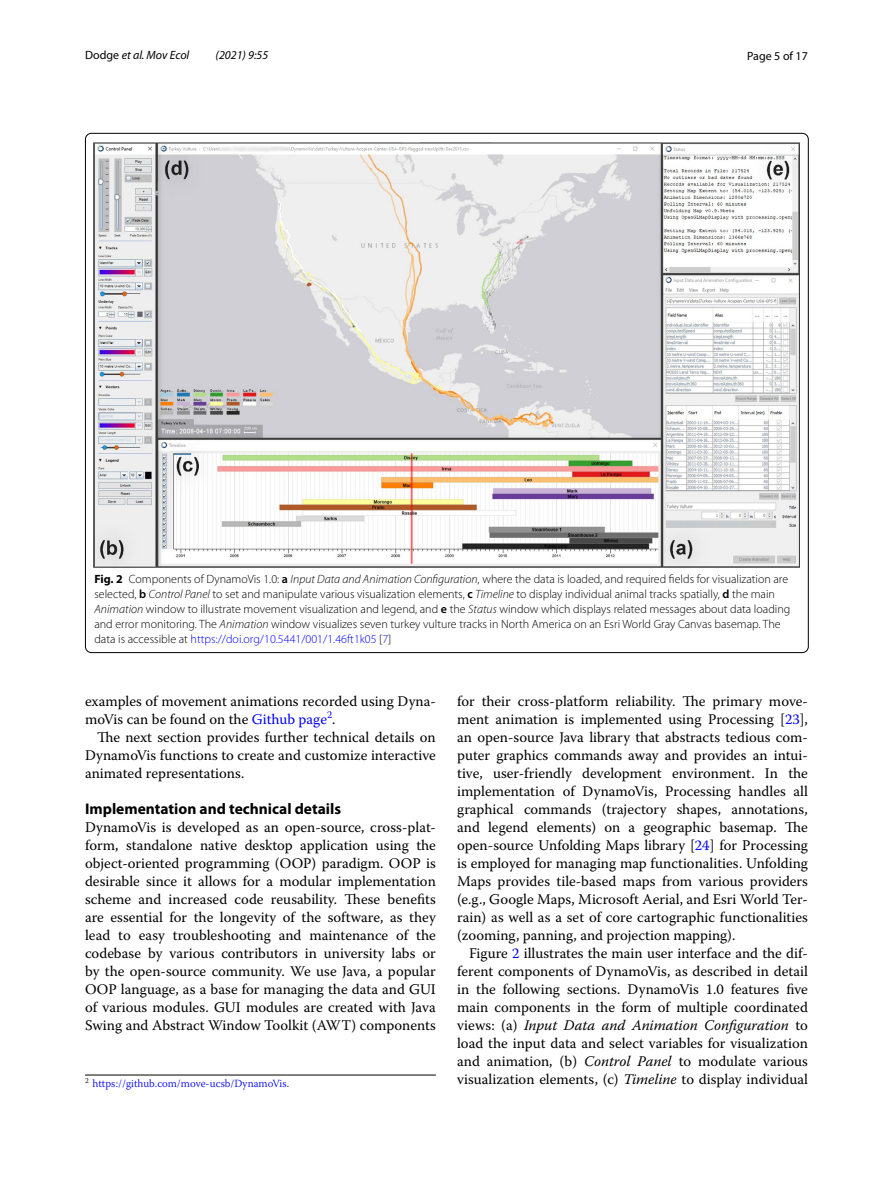
<style>
.page{position:relative;width:893px;height:1187px;background:#fff}
.page>*{position:absolute;margin:0;border:0;box-sizing:border-box;transform-origin:0 0}
.t1{font:700 15.45px "Myriad Pro";color:#000}
.t2{font:14.7px/18px "Warnock Pro";color:#000;text-align:justify}
.t3{font:300 12px/15px "Myriad Pro";color:#000}
.t4{font:italic 12px "Myriad Pro";color:#000}
.t5{font:12px "Myriad Pro";color:#000}
.t6{font:300 10.95px "Warnock Pro";color:#00f}
.s1{font-style:normal}
.s2{font-weight:700}
.s3{font-weight:600}
.s4{font-style:italic}
.s5{color:#00f}
.s6{color:#000}
</style>
<div class="page">
<img style="left:94px;top:142px;width:706px;height:425px">
<hr style="left:85px;top:1074px;width:351px;height:1px;background:#000">
<p class="t4" style="left:85px;top:48px;width:106px"><span class="s1">Dodge</span> et al. Mov Ecol</p>
<p class="t4" style="left:216px;top:48px;width:54px">(2021) 9:55</p>
<p class="t5" style="left:747px;top:48px;width:62px">Page 5 of 17</p>
<p class="t3" style="left:94px;top:571px;width:697px"><span class="s2">Fig. 2</span> Components of DynamoVis 1.0: <span class="s3">a</span> <span class="s4">Input Data and Animation Configuration</span>, where the data is loaded, and required fields for visualization are selected, <span class="s3">b</span> <span class="s4">Control Panel</span> to set and manipulate various visualization elements, <span class="s3">c</span> <span class="s4">Timeline</span> to display individual animal tracks spatially, <span class="s3">d</span> the main <span class="s4">Animation</span> window to illustrate movement visualization and legend, and <span class="s3">e</span> the <span class="s4">Status</span> window which displays related messages about data loading and error monitoring. The <span class="s4">Animation</span> window visualizes seven turkey vulture tracks in North America on an Esri World Gray Canvas basemap. The data is accessible at <span class="s5">https://doi.org/10.5441/001/1.46ft1k05</span> [<span class="s5">7</span>]</p>
<p class="t2" style="left:85px;top:691px;width:352px">examples of movement animations recorded using Dyna&shy;moVis can be found on the <span class="s5">Github page</span><sup>2</sup>.</p>
<p class="t2" style="left:85px;top:727px;width:352px;text-indent:12px">The next section provides further technical details on DynamoVis functions to create and customize interactive animated representations.</p>
<p class="t1" style="left:85px;top:798px;width:258px">Implementation and technical details</p>
<p class="t2" style="left:85px;top:817px;width:352px">DynamoVis is developed as an open-source, cross-plat&shy;form, standalone native desktop application using the object-oriented programming (OOP) paradigm. OOP is desirable since it allows for a modular implementation scheme and increased code reusability. These benefits are essential for the longevity of the software, as they lead to easy troubleshooting and maintenance of the codebase by various contributors in university labs or by the open-source community. We use Java, a popular OOP language, as a base for managing the data and GUI of various modules. GUI modules are created with Java Swing and Abstract Window Toolkit (AWT) components</p>
<p class="t6" style="left:85px;top:1076px;width:206px"><sup>2</sup> https://github.com/move-ucsb/DynamoVis<span class="s6">.</span></p>
<p class="t2" style="left:457px;top:691px;width:352px">for their cross-platform reliability. The primary move&shy;ment animation is implemented using Processing [<span class="s5">23</span>], an open-source Java library that abstracts tedious com&shy;puter graphics commands away and provides an intui&shy;tive, user-friendly development environment. In the implementation of DynamoVis, Processing handles all graphical commands (trajectory shapes, annotations, and legend elements) on a geographic basemap. The open-source Unfolding Maps library [<span class="s5">24</span>] for Processing is employed for managing map functionalities. Unfolding Maps provides tile-based maps from various providers (e.g., Google Maps, Microsoft Aerial, and Esri World Ter&shy;rain) as well as a set of core cartographic functionalities (zooming, panning, and projection mapping).</p>
<p class="t2" style="left:457px;top:943px;width:352px;text-indent:12px">Figure <span class="s5">2</span> illustrates the main user interface and the dif&shy;ferent components of DynamoVis, as described in detail in the following sections. DynamoVis 1.0 features five main components in the form of multiple coordinated views: (a) <span class="s4">Input Data and Animation Configuration</span> to load the input data and select variables for visualization and animation, (b) <span class="s4">Control Panel</span> to modulate various visualization elements, (c) <span class="s4">Timeline</span> to display individual</p>
</div>
